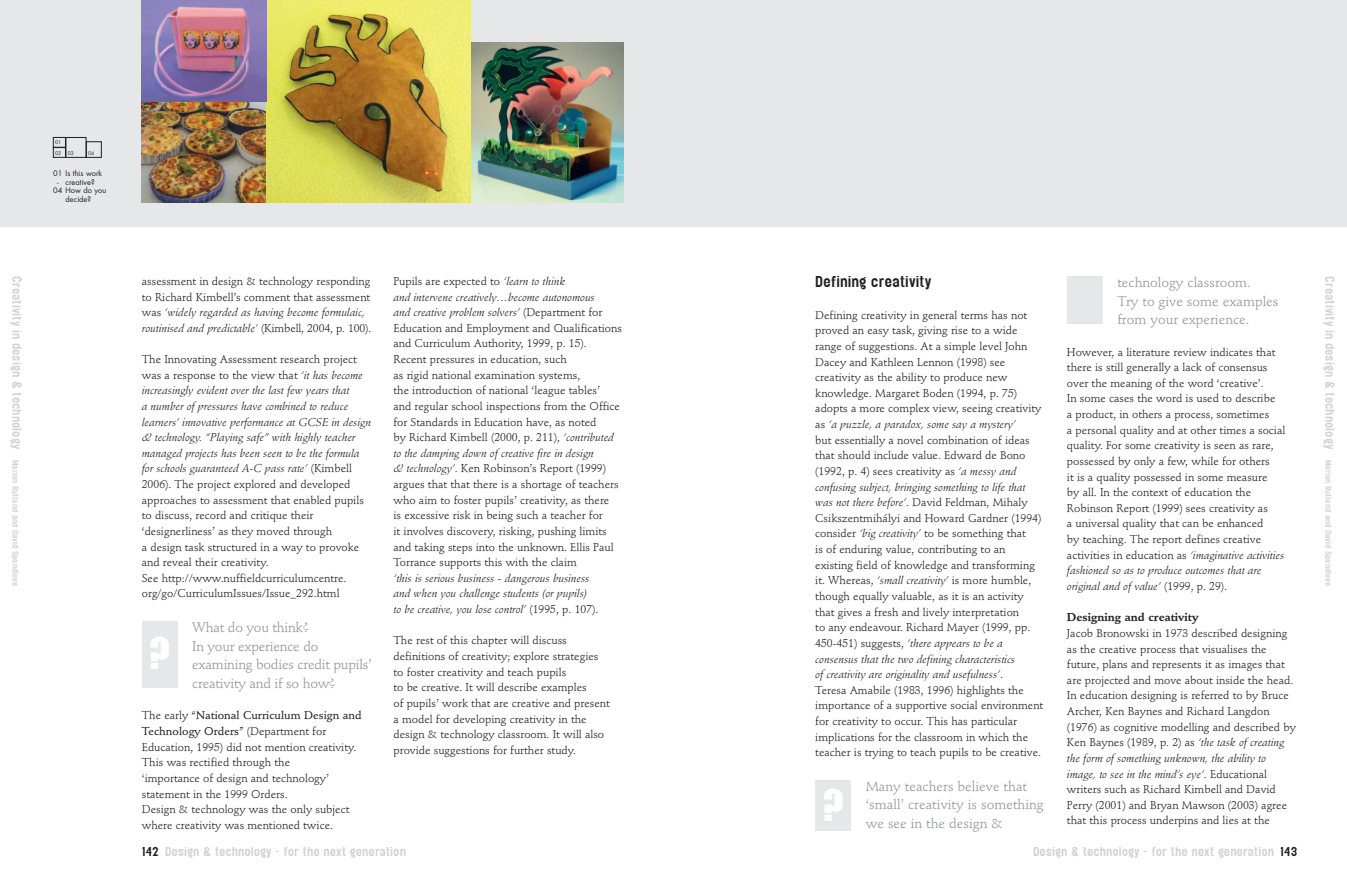
<style>
.page{position:relative;width:1347px;height:886px;background:#fff}
.page>*{position:absolute;margin:0;border:0;box-sizing:border-box;transform-origin:0 0}
.t1{font:40px "Impact";color:#fff}
.t2{font:13.75px/18.8px "Stempel Schneidler";color:#939598}
.t3{font:500 13.75px "Elephant";color:#231f20}
.t4{font:11.25px/15.6px "Stempel Schneidler";color:#231f20}
.t5{font:italic 11.25px/15.6px "Stempel Schneidler";color:#231f20}
.t6{font:500 11.25px "Elephant";color:#d1d2d4}
.t7{font:700 11.25px "Stempel Schneidler";color:#231f20}
.t8{font:500 7.5px "Elephant";color:#d1d2d4}
.t9{font:7.5px "Futura";color:#231f20}
.t10{font:5px/10.1px "Futura";color:#231f20}
.s1{font-size:11.25px}
.s2{font-style:italic}
.s3{font-weight:500}
.s4{font-style:normal}
.s5{color:#231f20}
</style>
<div class="page">
<div style="left:673px;top:0;width:673px;height:227px;background:#e6e7e9"></div>
<div style="left:0;top:0;width:673px;height:227px;background:#e6e7e9"></div>
<div style="left:142px;top:621px;width:35px;height:67px;background:#e6e7e9"></div>
<img style="left:142px;top:101px;width:124px;height:101px">
<img style="left:266px;top:0;width:205px;height:202px">
<img style="left:471px;top:43px;width:153px;height:159px">
<img style="left:142px;top:0;width:124px;height:101px">
<div style="left:815px;top:780px;width:35px;height:51px;background:#e6e7e9"></div>
<div style="left:1067px;top:276px;width:35px;height:48px;background:#e6e7e9"></div>
<div style="left:53px;top:147px;width:13px;height:10px;border:1px solid #231f20"></div>
<div style="left:53px;top:137px;width:13px;height:10px;border:1px solid #231f20"></div>
<div style="left:66px;top:137px;width:20px;height:21px;border:1px solid #231f20"></div>
<div style="left:86px;top:142px;width:15px;height:16px;border:1px solid #231f20"></div>
<p class="t8" style="left:19px;top:276px;width:311px;rotate:90deg"><span class="s1">Creativity in design &amp; technology</span> Marion Rutland and David Spendlove</p>
<p class="t10" style="left:55px;top:138px;width:8px">01<br>02</p>
<p class="t10" style="left:68px;top:148px;width:8px">03</p>
<p class="t10" style="left:88px;top:148px;width:8px">04</p>
<p class="t9" style="left:53px;top:170px;width:50px">01 Is this work</p>
<p class="t9" style="left:57px;top:179px;width:3px">-</p>
<p class="t9" style="left:53px;top:187px;width:55px">04 How do you</p>
<p class="t9" style="left:66px;top:179px;width:31px">creative?</p>
<p class="t9" style="left:66px;top:196px;width:27px">decide?</p>
<p class="t4" style="left:142px;top:274px;width:231px">assessment in design &amp; technology responding to Richard Kimbell’s comment that assessment was <span class="s2">‘widely regarded as having become formulaic, routinised and predictable’</span> (Kimbell, 2004, p. 100).</p>
<p class="t4" style="left:142px;top:352px;width:231px">The Innovating Assessment research project was a response to the view that <span class="s2">‘it has become increasingly evident over the last few years that<br>a number of pressures have combined to reduce learners’ innovative performance at GCSE in design &amp; technology. “Playing safe” with highly teacher managed projects has been seen to be the formula for schools guaranteed A-C pass rate’</span> (Kimbell 2006). The project explored and developed approaches to assessment that enabled pupils to discuss, record and critique their ‘designerliness’ as they moved through<br>a design task structured in a way to provoke and reveal their creativity.<br>See http://www.nuffieldcurriculumcentre. org/go/CurriculumIssues/Issue_292.html</p>
<p class="t2" style="left:192px;top:619px;width:181px">What do you think?<br>In your experience do examining bodies credit pupils’ creativity and if so how?</p>
<p class="t4" style="left:142px;top:709px;width:221px">The early “<span class="s3">National Curriculum Design and Technology Orders</span>” (Department for Education, 1995) did not mention creativity.<br>This was rectified through the<br>‘importance of design and technology’ statement in the 1999 Orders.<br>Design &amp; technology was the only subject where creativity was mentioned twice.</p>
<h1 class="t1" style="left:149px;top:632px;width:22px">?</h1>
<p class="t4" style="left:393px;top:274px;width:230px">Pupils are expected to <span class="s2">‘learn to think<br>and intervene creatively…become autonomous<br>and creative problem solvers’</span> (Department for Education and Employment and Qualifications and Curriculum Authority, 1999, p. 15).<br>Recent pressures in education, such<br>as rigid national examination systems,<br>the introduction of national ‘league tables’<br>and regular school inspections from the Office for Standards in Education have, as noted<br>by Richard Kimbell (2000, p. 211), <span class="s2">‘contributed to the damping down of creative fire in design<br>&amp; technology’</span>. Ken Robinson’s Report (1999) argues that that there is a shortage of teachers who aim to foster pupils’ creativity, as there<br>is excessive risk in being such a teacher for<br>it involves discovery, risking, pushing limits and taking steps into the unknown. Ellis Paul Torrance supports this with the claim</p>
<p class="t5" style="left:393px;top:571px;width:206px">‘this is serious business - dangerous business and when you challenge students (or pupils)<br>to be creative, you lose control’ <span class="s4">(1995, p. 107).</span></p>
<p class="t4" style="left:393px;top:634px;width:218px">The rest of this chapter will discuss definitions of creativity; explore strategies to foster creativity and teach pupils<br>to be creative. It will describe examples<br>of pupils’ work that are creative and present a model for developing creativity in the design &amp; technology classroom. It will also provide suggestions for further study.</p>
<p class="t6" style="left:142px;top:847px;width:266px"><span class="s5">142</span> Design &amp; technology - for the next generation</p>
<p class="t3" style="left:815px;top:276px;width:118px">Defining creativity</p>
<p class="t4" style="left:815px;top:308px;width:229px">Defining creativity in general terms has not proved an easy task, giving rise to a wide range of suggestions. At a simple level John Dacey and Kathleen Lennon (1998) see creativity as the ability to produce new knowledge. Margaret Boden (1994, p. 75) adopts a more complex view, seeing creativity as <span class="s2">‘a puzzle, a paradox, some say a mystery’<br></span>but essentially a novel combination of ideas that should include value. Edward de Bono (1992, p. 4) sees creativity as <span class="s2">‘a messy and confusing subject, bringing something to life that was not there before’</span>. David Feldman, Mihaly Csikszentmihályi and Howard Gardner (1994) consider <span class="s2">‘big creativity’</span> to be something that<br>is of enduring value, contributing to an existing field of knowledge and transforming it. Whereas, <span class="s2">‘small creativity’</span> is more humble, though equally valuable, as it is an activity that gives a fresh and lively interpretation<br>to any endeavour. Richard Mayer (1999, pp.<br>450-451) suggests, <span class="s2">‘there appears to be a consensus that the two defining characteristics<br>of creativity are originality and usefulness’</span>.<br>Teresa Amabile (1983, 1996) highlights the importance of a supportive social environment for creativity to occur. This has particular implications for the classroom in which the teacher is trying to teach pupils to be creative.</p>
<p class="t2" style="left:865px;top:778px;width:180px">Many teachers believe that ‘small’ creativity is something we see in the design &amp;</p>
<h1 class="t1" style="left:822px;top:784px;width:22px">?</h1>
<p class="t2" style="left:1117px;top:274px;width:163px">technology classroom.<br>Try to give some examples from your experience.</p>
<p class="t4" style="left:1067px;top:345px;width:220px">However, a literature review indicates that there is still generally a lack of consensus over the meaning of the word ‘creative’.<br>In some cases the word is used to describe<br>a product, in others a process, sometimes<br>a personal quality and at other times a social quality. For some creativity is seen as rare, possessed by only a few, while for others<br>it is a quality possessed in some measure<br>by all. In the context of education the Robinson Report (1999) sees creativity as<br>a universal quality that can be enhanced<br>by teaching. The report defines creative activities in education as <span class="s2">‘imaginative activities fashioned so as to produce outcomes that are original and of value’</span> (1999, p. 29).</p>
<p class="t7" style="left:1067px;top:613px;width:133px">Designing and creativity</p>
<p class="t4" style="left:1067px;top:626px;width:230px">Jacob Bronowski in 1973 described designing as the creative process that visualises the future, plans and represents it as images that are projected and move about inside the head.<br>In education designing is referred to by Bruce Archer, Ken Baynes and Richard Langdon (1976) as cognitive modelling and described by Ken Baynes (1989, p. 2) as <span class="s2">‘the task of creating the form of something unknown, the ability to image, to see in the mind’s eye’</span>. Educational writers such as Richard Kimbell and David Perry (2001) and Bryan Mawson (2003) agree that this process underpins and lies at the</p>
<p class="t6" style="left:1033px;top:847px;width:266px">Design &amp; technology - for the next generation <span class="s5">143</span></p>
<p class="t8" style="left:1331px;top:276px;width:311px;rotate:90deg"><span class="s1">Creativity in design &amp; technology</span> Marion Rutland and David Spendlove</p>
</div>
